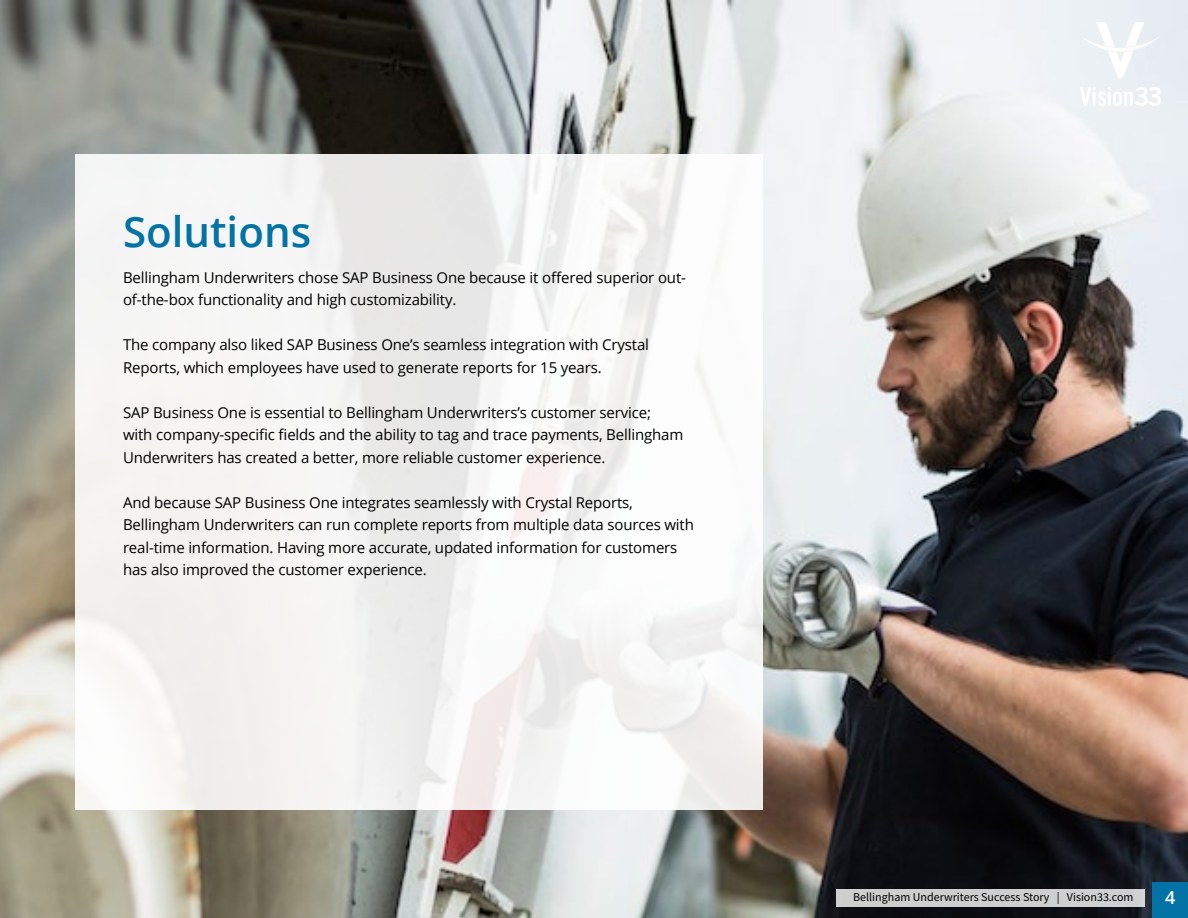
<style>
.page{position:relative;width:1188px;height:918px;background:#fff}
.page>*{position:absolute;margin:0;border:0;box-sizing:border-box;transform-origin:0 0}
.t1{font:600 42px "Open Sans";color:#0373a6}
.t2{font:600 18px "Open Sans";color:#fff}
.t3{font:15px/22.5px "Open Sans";letter-spacing:-.01em;color:#000}
.t4{font:12px "Source Sans Pro";color:#000}
</style>
<div class="page">
<img style="left:0;top:0;width:1188px;height:918px">
<div style="left:75px;top:154px;width:687px;height:656px;background:linear-gradient(to right,#f2f2f0,#f6f6f6)"></div>
<svg style="left:1080px;top:22px;width:80px;height:56px"></svg>
<svg style="left:1080px;top:87px;width:81px;height:19px"></svg>
<div style="left:1152px;top:882px;width:36px;height:36px;background:#0373a6"></div>
<div style="left:836px;top:889px;width:309px;height:18px;background:#cececf"></div>
<h1 class="t1" style="left:123px;top:203px;width:190px">Solutions</h1>
<p class="t3" style="left:123px;top:266px;width:564px">Bellingham Underwriters chose SAP Business One because it offered superior out&shy;of-the-box functionality and high customizability.</p>
<p class="t3" style="left:123px;top:333px;width:528px">The company also liked SAP Business One’s seamless integration with Crystal<br>Reports, which employees have used to generate reports for 15 years.</p>
<p class="t3" style="left:123px;top:401px;width:562px">SAP Business One is essential to Bellingham Underwriters’s customer service; with company-specific fields and the ability to tag and trace payments, Bellingham<br>Underwriters has created a better, more reliable customer experience.</p>
<p class="t3" style="left:123px;top:491px;width:572px">And because SAP Business One integrates seamlessly with Crystal Reports, Bellingham Underwriters can run complete reports from multiple data sources with real-time information. Having more accurate, updated information for customers has also improved the customer experience.</p>
<p class="t4" style="left:853px;top:889px;width:282px">Bellingham Underwriters Success Story | Vision33.com</p>
<p class="t2" style="left:1165px;top:885px;width:12px">4</p>
</div>
